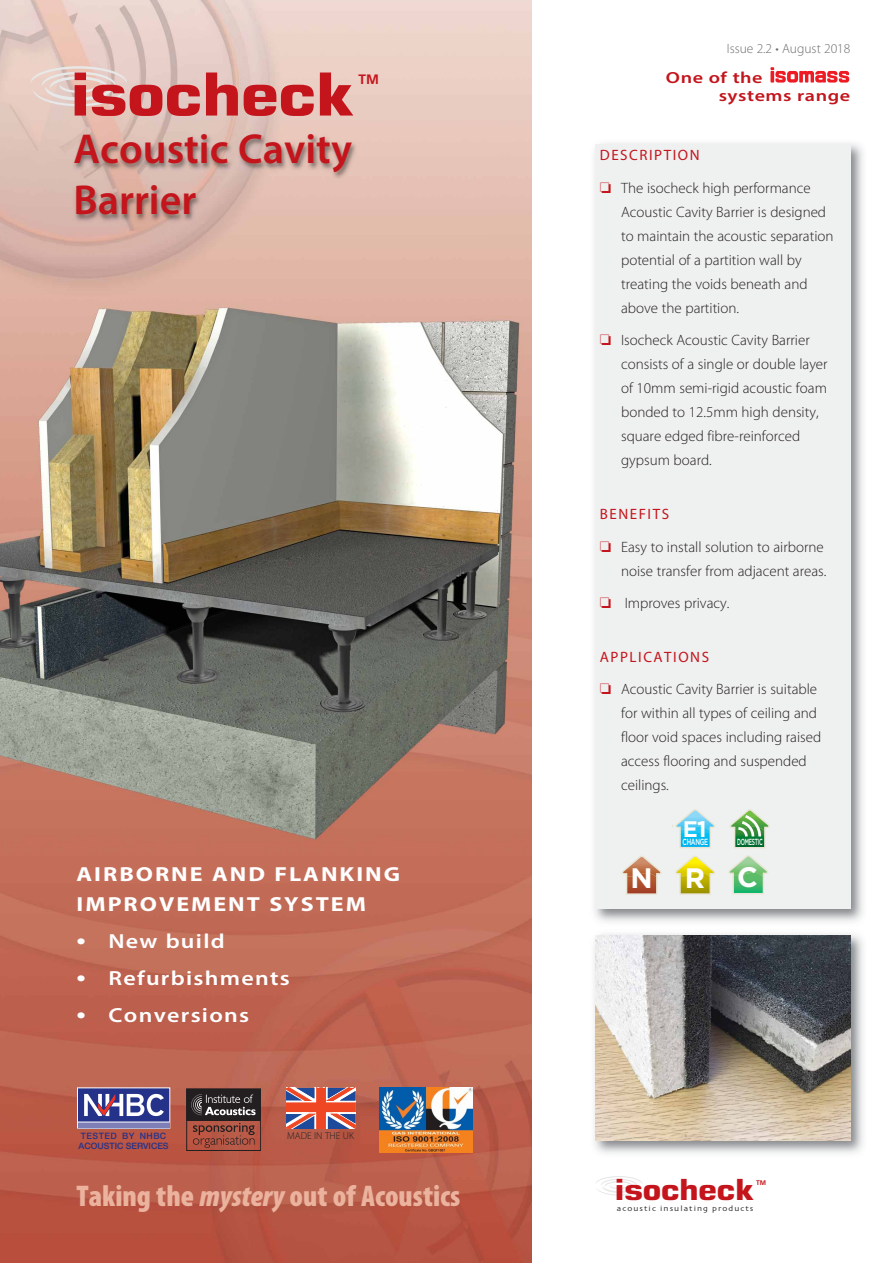
<style>
.page{position:relative;width:893px;height:1263px;background:#fff}
.page>*{position:absolute;margin:0;border:0;box-sizing:border-box;transform-origin:0 0}
.t1{font:700 59.25px "Square 721 BT";letter-spacing:-.025em;color:#c4151c;scale:1.16 1}
.t2{font:600 42px/51px "Myriad Pro";color:#c4151c}
.t3{font:900 condensed 30px "Myriad Pro";color:#ebb39e}
.t4{font:700 29.1px "Square 721 BT";letter-spacing:-.025em;color:#c4151c;scale:1.16 1}
.t5{font:700 28.2px "Gotham";color:#fff}
.t6{font:700 22.5px "Gotham";color:#fff}
.t7{font:700 20.4px/30px "Myriad Pro";letter-spacing:.085em;color:#fff;scale:1.18 1}
.t8{font:600 20.4px "Myriad Pro";letter-spacing:.055em;color:#fff;scale:1.18 1}
.t9{font:600 16.05px "Myriad Pro";letter-spacing:.025em;color:#c4151c;scale:1.25 1}
.t10{font:300 15px/24px "Myriad Pro";color:#231f20}
.t11{font:700 13.65px "Frutiger";color:#c4151c}
.t12{font:300 13.5px "Myriad Pro";color:#6d6e70}
.t13{font:300 9.9px "Myriad Pro";color:#231f20}
.t14{font:500 8.85px "Helvetica Neue";color:#24328a}
.t15{font:500 8.85px "Helvetica Neue";letter-spacing:.06em;color:#24328a}
.t16{font:500 8.85px "Gotham";letter-spacing:-.05em;color:#fff;scale:.56 1}
.t17{font:500 8.85px "Gotham";letter-spacing:-.05em;color:#fff;scale:.67 1}
.t18{font:7.8px "Skia";letter-spacing:.12em;color:#231f20;scale:1.12 1}
.t19{font:700 6.75px "Frutiger";color:#c4151c}
.s1{font-weight:400;color:#c4151c}
.s2{color:#c4151c}
.s3{font-size:25.5px}
.s4{font-style:italic}
</style>
<div class="page">
<img style="left:594px;top:143px;width:269px;height:1011px">
<div style="left:595px;top:145px;width:255px;height:764px;background:#eff0f0"></div>
<img style="left:0;top:0;width:531px;height:1263px">
<img style="left:595px;top:935px;width:255px;height:205px">
<svg style="left:596px;top:1176px;width:46px;height:19px"></svg>
<svg style="left:31px;top:66px;width:96px;height:40px"></svg>
<img style="left:65px;top:122px;width:427px;height:132px">
<svg style="left:770px;top:67px;width:79px;height:16px"></svg>
<svg style="left:621px;top:856px;width:41px;height:39px"></svg>
<svg style="left:675px;top:855px;width:40px;height:40px"></svg>
<svg style="left:728px;top:855px;width:41px;height:39px"></svg>
<svg style="left:675px;top:809px;width:41px;height:39px"></svg>
<svg style="left:730px;top:809px;width:39px;height:40px"></svg>
<svg style="left:287px;top:1088px;width:68px;height:40px"></svg>
<div style="left:77px;top:1088px;width:93px;height:40px;background:#24328a"></div>
<div style="left:78px;top:1122px;width:91px;height:6px;background:#7f7fb7"></div>
<svg style="left:84px;top:1094px;width:80px;height:22px"></svg>
<hr style="left:78px;top:1122px;width:92px;height:1px;background:#fff">
<div style="left:186px;top:1089px;width:75px;height:62px;border:1px solid #231f20"></div>
<svg style="left:193px;top:1123px;width:62px;height:25px"></svg>
<div style="left:187px;top:1089px;width:74px;height:31px;background:#231f20"></div>
<svg style="left:191px;top:1094px;width:65px;height:21px"></svg>
<img style="left:379px;top:1088px;width:93px;height:64px">
<p class="t12" style="left:727px;top:43px;width:125px">Issue 2.2 • August 2018</p>
<h1 class="t1" style="left:70px;top:58px;width:246px">isocheck</h1>
<h2 class="t2" style="left:74px;top:128px;width:280px">Acoustic Cavity<br>Barrier</h2>
<p class="t11" style="left:359px;top:71px;width:22px">TM</p>
<p class="t9" style="left:666px;top:72px;width:79px">One of the</p>
<p class="t9" style="left:719px;top:89px;width:107px">systems range</p>
<p class="t10" style="left:600px;top:140px;width:212px;line-height:32.5px"><span class="s1">DESCRIPTION<br></span><span class="s2">❏</span> The isocheck high performance</p>
<p class="t10" style="left:621px;top:201px;width:214px">Acoustic Cavity Barrier is designed to maintain the acoustic separation potential of a partition wall by treating the voids beneath and above the partition.</p>
<p class="t10" style="left:621px;top:330px;width:208px;text-indent:-21px"><span class="s2">❏</span> Isocheck Acoustic Cavity Barrier consists of a single or double layer of 10mm semi-rigid acoustic foam bonded to 12.5mm high density, square edged fibre-reinforced gypsum board.</p>
<p class="t10" style="left:600px;top:499px;width:226px;line-height:32.5px"><span class="s1">BENEFITS<br></span><span class="s2">❏</span> Easy to install solution to airborne</p>
<p class="t10" style="left:600px;top:556px;width:228px;line-height:32.5px;text-indent:21px">noise transfer from adjacent areas. <span class="s2">❏</span> Improves privacy.</p>
<p class="t10" style="left:600px;top:642px;width:219px;line-height:32.5px"><span class="s1">APPLICATIONS<br></span><span class="s2">❏</span> Acoustic Cavity Barrier is suitable</p>
<p class="t10" style="left:621px;top:703px;width:202px">for within all types of ceiling and floor void spaces including raised access flooring and suspended ceilings.</p>
<h3 class="t6" style="left:683px;top:816px;width:26px">E1</h3>
<p class="t17" style="left:683px;top:839px;width:40px">CHANGE</p>
<p class="t16" style="left:737px;top:839px;width:47px">DOMESTIC</p>
<h3 class="t7" style="left:77px;top:859px;width:276px">AIRBORNE AND FLANKING<br>IMPROVEMENT SYSTEM</h3>
<h3 class="t8" style="left:77px;top:933px;width:127px"><span class="s3">•</span> New build</h3>
<h3 class="t8" style="left:77px;top:970px;width:182px"><span class="s3">•</span> Refurbishments</h3>
<h3 class="t8" style="left:77px;top:1007px;width:148px"><span class="s3">•</span> Conversions</h3>
<h3 class="t5" style="left:631px;top:861px;width:129px">NRC</h3>
<p class="t15" style="left:81px;top:1132px;width:87px">TESTED BY NHBC</p>
<p class="t13" style="left:287px;top:1132px;width:68px">MADE IN THE UK</p>
<p class="t14" style="left:79px;top:1143px;width:92px">ACOUSTIC SERVICES</p>
<h3 class="t3" style="left:77px;top:1178px;width:385px">Taking the <span class="s4">mystery</span> out of Acoustics</h3>
<h3 class="t4" style="left:615px;top:1172px;width:122px">isocheck</h3>
<p class="t19" style="left:756px;top:1178px;width:12px">TM</p>
<p class="t18" style="left:617px;top:1206px;width:123px">acoustic insulating products</p>
</div>
